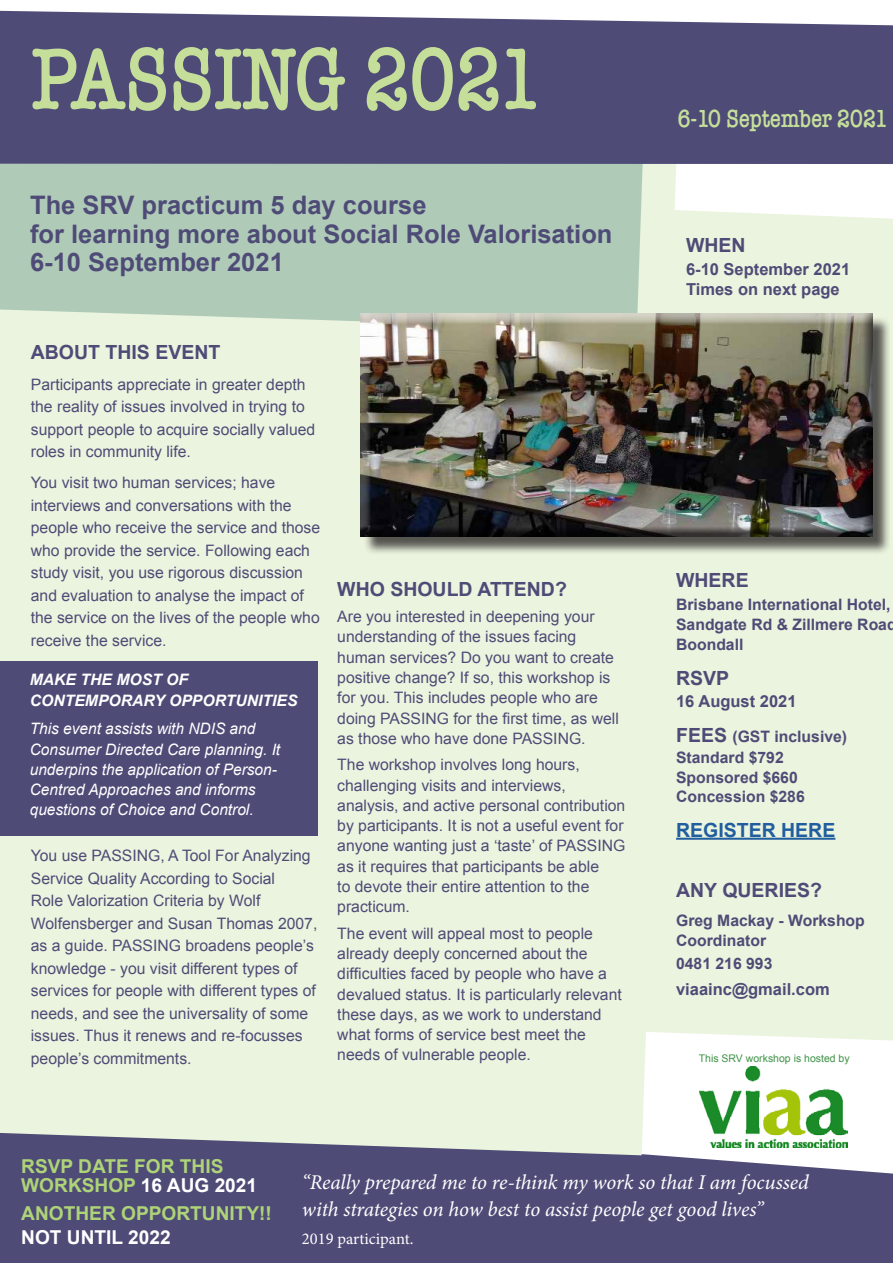
<style>
.page{position:relative;width:893px;height:1263px;background:#fff}
.page>*{position:absolute;margin:0;border:0;box-sizing:border-box;transform-origin:0 0}
.t1{font:600 90px "American Typewriter";color:#c5df9b;scale:.8 1}
.Title_16pt_white{font:700 25.5px/28.5px "Arial";color:#4f4b77}
.t2{font:600 25.5px "American Typewriter";color:#c5df9b;scale:.8 1}
.t3{font:italic 21px/27px "Minion Pro";letter-spacing:-.01em;color:#fff}
.Title_13pt__white{font:700 19.5px "Arial";color:#4f4b77}
.Intro_Text_SmallEST{font:700 19.5px "Arial";color:#4f4b77}
.Title_13pt__white-2{font:700 19.5px "Arial";color:#215e9f}
.Title_16pt_white-2{font:700 19.2px/19.5px "Arial";color:#aed477}
.Title_16pt_white-3{font:700 19.2px "Arial";color:#fff}
.Intro_Text_SmallEST-2{font:700 16.5px/20.2px "Arial";color:#4f4b77}
.t4{font:16.5px "Minion Pro";color:#fff}
.Intro_Text_SmallEST-3{font:15.75px/20.2px "Arial";color:#4f4b77}
.Title_13pt__white-3{font:15.75px/22.5px "Arial";color:#4f4b77}
.Intro_Text_SmallEST-4{font:italic 15.75px/20.2px "Arial";color:#fff}
.Intro_Text_SmallEST-5{font:700 15.75px/20.2px "Arial";color:#4f4b77}
.Title_13pt__white-4{font:700 15.75px/20.2px "Arial";color:#4f4b77}
.Intro_Text_SmallEST-6{font:italic 700 15.75px/20.2px "Arial";color:#fff}
.Body_Text__Black{font:10.5px "Arial";color:#3f9347}
.s1{font-size:19.5px}
.s2{color:#fff}
</style>
<div class="page">
<div style="left:676px;top:210px;width:217px;height:830px;background:#ebf4de"></div>
<div style="left:0;top:1155px;width:893px;height:108px;background:#4f4b77"></div>
<div style="left:0;top:164px;width:676px;height:991px;background:#ebf4de"></div>
<div style="left:0;top:164px;width:643px;height:166px;background:#afcbb8"></div>
<div style="left:0;top:11px;width:893px;height:153px;background:#4f4b77"></div>
<hr style="left:676px;top:838px;width:159px;height:2px;background:#215e9f">
<img style="left:700px;top:1066px;width:148px;height:82px">
<div style="left:363px;top:316px;width:528px;height:239px;background:#231f20;opacity:.75"></div>
<div style="left:360px;top:312px;width:517px;height:225px;background:#231f20;opacity:.75"></div>
<div style="left:0;top:661px;width:318px;height:175px;background:#4f4b77"></div>
<p class="t1" style="left:32px;top:10px;width:641px">PASSING 2021</p>
<p class="Title_16pt_white" style="left:30px;top:192px;width:584px">The SRV practicum 5 day course<br>for learning more about Social Role Valorisation<br>6-10 September 2021</p>
<p class="Title_13pt__white" style="left:31px;top:339px;width:191px">ABOUT THIS EVENT</p>
<p class="Title_13pt__white-3" style="left:31px;top:373px;width:286px">Participants appreciate in greater depth the reality of issues involved in trying to support people to acquire socially valued roles in community life.</p>
<p class="Title_13pt__white-3" style="left:31px;top:472px;width:291px">You visit two human services; have interviews and conversations with the people who receive the service and those who provide the service. Following each study visit, you use rigorous discussion and evaluation to analyse the impact of the service on the lives of the people who receive the service.</p>
<p class="Intro_Text_SmallEST-6" style="left:30px;top:670px;width:269px">MAKE THE MOST OF<br>CONTEMPORARY OPPORTUNITIES</p>
<p class="Intro_Text_SmallEST-4" style="left:30px;top:719px;width:252px">This event assists with NDIS and Consumer Directed Care planning. It underpins the application of Person-Centred Approaches and informs questions of Choice and Control.</p>
<p class="Intro_Text_SmallEST-3" style="left:31px;top:844px;width:288px;line-height:22.5px">You use PASSING, A Tool For Analyzing Service Quality According to Social<br>Role Valorization Criteria by Wolf Wolfensberger and Susan Thomas 2007, as a guide. PASSING broadens people’s knowledge - you visit different types of services for people with different types of needs, and see the universality of some issues. Thus it renews and re-focusses people’s commitments.</p>
<p class="Intro_Text_SmallEST" style="left:337px;top:576px;width:231px">WHO SHOULD ATTEND?</p>
<p class="Intro_Text_SmallEST-3" style="left:337px;top:607px;width:283px">Are you interested in deepening your understanding of the issues facing human services? Do you want to create positive change? If so, this workshop is for you. This includes people who are doing PASSING for the first time, as well as those who have done PASSING.</p>
<p class="Intro_Text_SmallEST-3" style="left:337px;top:755px;width:290px">The workshop involves long hours, challenging visits and interviews, analysis, and active personal contribution by participants. It is not a useful event for anyone wanting just a ‘taste’ of PASSING as it requires that participants be able<br>to devote their entire attention to the practicum.</p>
<p class="Intro_Text_SmallEST-3" style="left:337px;top:923px;width:286px">The event will appeal most to people already deeply concerned about the difficulties faced by people who have a devalued status. It is particularly relevant these days, as we work to understand what forms of service best meet the needs of vulnerable people.</p>
<p class="t2" style="left:678px;top:99px;width:265px">6-10 September 2021</p>
<p class="Title_13pt__white" style="left:686px;top:232px;width:61px">WHEN</p>
<p class="Intro_Text_SmallEST-2" style="left:686px;top:259px;width:166px">6-10 September 2021<br>Times on next page</p>
<p class="Title_13pt__white" style="left:676px;top:567px;width:74px">WHERE</p>
<p class="Intro_Text_SmallEST-5" style="left:676px;top:594px;width:222px">Brisbane International Hotel,<br>Sandgate Rd &amp; Zillmere Road<br>Boondall</p>
<p class="Title_13pt__white" style="left:676px;top:665px;width:55px">RSVP</p>
<p class="Intro_Text_SmallEST-2" style="left:676px;top:691px;width:122px">16 August 2021</p>
<p class="Title_13pt__white-4" style="left:676px;top:726px;width:173px"><span class="s1">FEES</span> (GST inclusive)</p>
<p class="Intro_Text_SmallEST-5" style="left:676px;top:748px;width:109px">Standard $792</p>
<p class="Intro_Text_SmallEST-5" style="left:676px;top:768px;width:130px;line-height:19.5px">Sponsored $660<br>Concession $286</p>
<p class="Title_13pt__white-2" style="left:676px;top:817px;width:161px">REGISTER HERE</p>
<p class="Title_13pt__white" style="left:676px;top:877px;width:147px">ANY QUERIES?</p>
<p class="Title_13pt__white-4" style="left:676px;top:911px;width:190px">Greg Mackay - Workshop<br>Coordinator</p>
<p class="Intro_Text_SmallEST-5" style="left:676px;top:953px;width:98px">0481 216 993</p>
<p class="Intro_Text_SmallEST-2" style="left:676px;top:980px;width:155px">viaainc@gmail.com</p>
<p class="Body_Text__Black" style="left:699px;top:1051px;width:152px">This SRV workshop is hosted by</p>
<p class="Title_16pt_white-2" style="left:21px;top:1157px;width:237px">RSVP DATE FOR THIS<br>WORKSHOP <span class="s2">16 AUG 2021</span></p>
<p class="Title_16pt_white-2" style="left:21px;top:1204px;width:252px">ANOTHER OPPORTUNITY!!</p>
<p class="Title_16pt_white-3" style="left:21px;top:1224px;width:151px">NOT UNTIL 2022</p>
<p class="t3" style="left:302px;top:1168px;width:508px">“Really prepared me to re-think my work so that I am focussed with strategies on how best to assist people get good lives”</p>
<p class="t4" style="left:302px;top:1227px;width:113px">2019 participant.</p>
</div>
